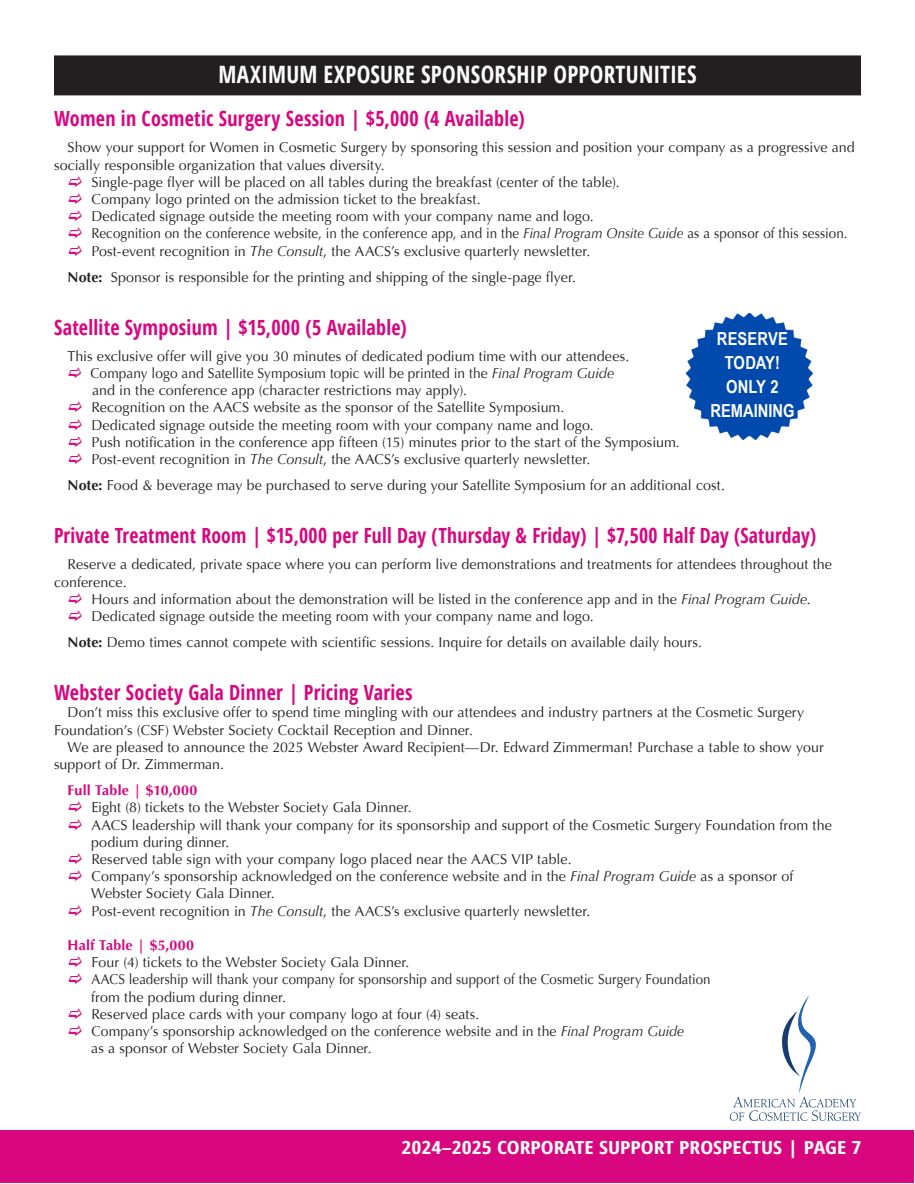
<style>
.page{position:relative;width:915px;height:1184px;background:#fff}
.page>*{position:absolute;margin:0;border:0;box-sizing:border-box;transform-origin:0 0}
.subhead{font:700 condensed 23.85px "Open Sans";letter-spacing:.01em;color:#fff;scale:.96 1}
.sub_2{font:700 condensed 20.85px "Open Sans";letter-spacing:.01em;color:#d8067f;scale:.96 1}
.sub_2-2{font:700 condensed 20.85px "Open Sans";letter-spacing:.01em;color:#d8067f;scale:.94 1}
.t1{font:700 condensed 18px "Open Sans";color:#fff;scale:1.2 1}
.Body_text_indent{font:700 18px "Arial Narrow";color:#fff}
.bullet_level_2{font:14.25px "Optima";letter-spacing:.005em;color:#231f20}
.Body_text_indent-2{font:14.25px/17.2px "Optima";letter-spacing:.005em;color:#231f20}
.bullet_level_2-2{font:14.25px "Optima";letter-spacing:.005em;color:#231f20;scale:.94 1}
.bullet_level_2-3{font:14.25px "Optima";letter-spacing:.005em;color:#231f20;scale:.93 1}
.bullet_level_2-4{font:14.25px "Optima";letter-spacing:.005em;color:#231f20;scale:.96 1}
.Body_text_indent-3{font:700 14.25px "Optima";letter-spacing:.01em;color:#d8067f}
.s1{font-style:italic}
.s2{font-weight:700}
</style>
<div class="page">
<div style="left:1px;top:1130px;width:913px;height:53px;background:#d8067f"></div>
<svg style="left:730px;top:995px;width:131px;height:126px"></svg>
<div style="left:55px;top:56px;width:805px;height:39px;background:#231f20"></div>
<div style="left:54px;top:55px;width:807px;height:40px;border:2px solid #231f20"></div>
<img style="left:685px;top:313px;width:128px;height:127px">
<p class="subhead" style="left:218px;top:57px;width:499px">MAXIMUM EXPOSURE SPONSORSHIP OPPORTUNITIES</p>
<p class="sub_2" style="left:54px;top:104px;width:492px">Women in Cosmetic Surgery Session | $5,000 (4 Available)</p>
<p class="Body_text_indent-2" style="left:54px;top:139px;width:802px;text-indent:14px">Show your support for Women in Cosmetic Surgery by sponsoring this session and position your company as a progressive and socially responsible organization that values diversity.</p>
<p class="bullet_level_2" style="left:91px;top:173px;width:530px">Single-page flyer will be placed on all tables during the breakfast (center of the table).</p>
<p class="bullet_level_2" style="left:91px;top:190px;width:391px">Company logo printed on the admission ticket to the breakfast.</p>
<p class="bullet_level_2" style="left:91px;top:207px;width:504px">Dedicated signage outside the meeting room with your company name and logo.</p>
<p class="bullet_level_2-2" style="left:91px;top:224px;width:806px">Recognition on the conference website, in the conference app, and in the <span class="s1">Final Program Onsite Guide</span> as a sponsor of this session.</p>
<p class="bullet_level_2" style="left:91px;top:242px;width:500px">Post-event recognition in <span class="s1">The Consult</span>, the AACS’s exclusive quarterly newsletter.</p>
<p class="Body_text_indent-2" style="left:68px;top:268px;width:510px"><span class="s2">Note:</span> Sponsor is responsible for the printing and shipping of the single-page flyer.</p>
<p class="sub_2" style="left:54px;top:313px;width:369px">Satellite Symposium | $15,000 (5 Available)</p>
<p class="Body_text_indent-2" style="left:68px;top:348px;width:563px">This exclusive offer will give you 30 minutes of dedicated podium time with our attendees.</p>
<p class="bullet_level_2-4" style="left:90px;top:364px;width:547px">Company logo and Satellite Symposium topic will be printed in the <span class="s1">Final Program Guide</span></p>
<p class="bullet_level_2" style="left:92px;top:381px;width:376px">and in the conference app (character restrictions may apply).</p>
<p class="bullet_level_2" style="left:91px;top:399px;width:474px">Recognition on the AACS website as the sponsor of the Satellite Symposium.</p>
<p class="bullet_level_2" style="left:91px;top:416px;width:504px">Dedicated signage outside the meeting room with your company name and logo.</p>
<p class="bullet_level_2" style="left:91px;top:433px;width:590px">Push notification in the conference app fifteen (15) minutes prior to the start of the Symposium.</p>
<p class="bullet_level_2" style="left:91px;top:450px;width:500px">Post-event recognition in <span class="s1">The Consult</span>, the AACS’s exclusive quarterly newsletter.</p>
<p class="Body_text_indent-2" style="left:68px;top:477px;width:659px"><span class="s2">Note:</span> Food &amp; beverage may be purchased to serve during your Satellite Symposium for an additional cost.</p>
<p class="sub_2-2" style="left:54px;top:521px;width:812px">Private Treatment Room | $15,000 per Full Day (Thursday &amp; Friday) | $7,500 Half Day (Saturday)</p>
<p class="Body_text_indent-2" style="left:54px;top:556px;width:779px;text-indent:14px">Reserve a dedicated, private space where you can perform live demonstrations and treatments for attendees throughout the conference.</p>
<p class="bullet_level_2" style="left:91px;top:590px;width:721px">Hours and information about the demonstration will be listed in the conference app and in the <span class="s1">Final Program Guide</span>.</p>
<p class="bullet_level_2" style="left:91px;top:607px;width:504px">Dedicated signage outside the meeting room with your company name and logo.</p>
<p class="Body_text_indent-2" style="left:68px;top:634px;width:636px"><span class="s2">Note:</span> Demo times cannot compete with scientific sessions. Inquire for details on available daily hours.</p>
<p class="sub_2" style="left:54px;top:678px;width:375px">Webster Society Gala Dinner | Pricing Varies</p>
<p class="Body_text_indent-2" style="left:54px;top:704px;width:751px;text-indent:14px">Don’t miss this exclusive offer to spend time mingling with our attendees and industry partners at the Cosmetic Surgery<br>Foundation’s (CSF) Webster Society Cocktail Reception and Dinner.</p>
<p class="Body_text_indent-2" style="left:54px;top:738px;width:771px;text-indent:14px">We are pleased to announce the 2025 Webster Award Recipient—Dr. Edward Zimmerman! Purchase a table to show your support of Dr. Zimmerman.</p>
<p class="Body_text_indent-3" style="left:68px;top:781px;width:131px">Full Table | $10,000</p>
<p class="bullet_level_2" style="left:91px;top:798px;width:322px">Eight (8) tickets to the Webster Society Gala Dinner.</p>
<p class="bullet_level_2" style="left:91px;top:815px;width:742px">AACS leadership will thank your company for its sponsorship and support of the Cosmetic Surgery Foundation from the</p>
<p class="bullet_level_2" style="left:91px;top:833px;width:140px">podium during dinner.</p>
<p class="bullet_level_2" style="left:91px;top:850px;width:482px">Reserved table sign with your company logo placed near the AACS VIP table.</p>
<p class="bullet_level_2" style="left:91px;top:867px;width:703px">Company’s sponsorship acknowledged on the conference website and in the <span class="s1">Final Program Guide</span> as a sponsor of</p>
<p class="bullet_level_2" style="left:91px;top:884px;width:185px">Webster Society Gala Dinner.</p>
<p class="bullet_level_2" style="left:91px;top:901px;width:500px">Post-event recognition in <span class="s1">The Consult</span>, the AACS’s exclusive quarterly newsletter.</p>
<p class="Body_text_indent-3" style="left:68px;top:936px;width:128px">Half Table | $5,000</p>
<p class="bullet_level_2" style="left:91px;top:953px;width:319px">Four (4) tickets to the Webster Society Gala Dinner.</p>
<p class="bullet_level_2-3" style="left:91px;top:970px;width:667px">AACS leadership will thank your company for sponsorship and support of the Cosmetic Surgery Foundation</p>
<p class="bullet_level_2" style="left:91px;top:987px;width:196px">from the podium during dinner.</p>
<p class="bullet_level_2" style="left:91px;top:1005px;width:389px">Reserved place cards with your company logo at four (4) seats.</p>
<p class="bullet_level_2" style="left:91px;top:1022px;width:594px">Company’s sponsorship acknowledged on the conference website and in the <span class="s1">Final Program Guide</span></p>
<p class="bullet_level_2" style="left:91px;top:1039px;width:282px">as a sponsor of Webster Society Gala Dinner.</p>
<p class="Body_text_indent" style="left:717px;top:325px;width:73px">RESERVE</p>
<p class="Body_text_indent" style="left:724px;top:349px;width:57px">TODAY!</p>
<p class="Body_text_indent" style="left:726px;top:373px;width:54px">ONLY 2</p>
<p class="Body_text_indent" style="left:710px;top:397px;width:86px">REMAINING</p>
<p class="t1" style="left:401px;top:1134px;width:385px">2024–2025 CORPORATE SUPPORT PROSPECTUS | PAGE 7</p>
</div>
